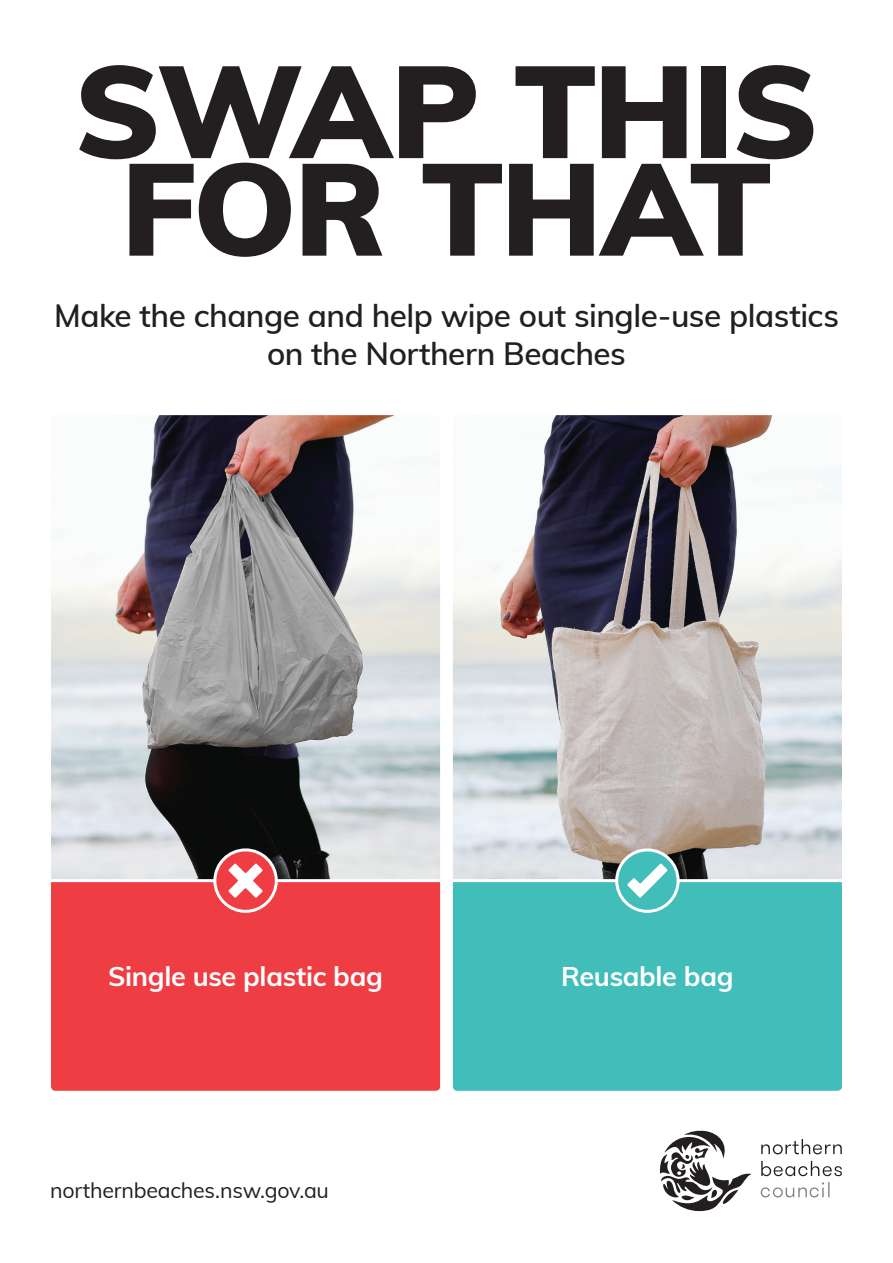
<style>
.page{position:relative;width:893px;height:1263px;background:#fff}
.page>*{position:absolute;margin:0;border:0;box-sizing:border-box;transform-origin:0 0}
.t1{font:900 129px/97.5px "Muli";letter-spacing:-.02em;color:#231f20;text-align:center}
.t2{font:600 31.5px/37.8px "Muli";letter-spacing:-.015em;color:#231f20;text-align:center}
.t3{font:700 27px "Muli";letter-spacing:-.015em;color:#fff}
.t4{font:21.45px "Muli";letter-spacing:-.01em;color:#231f20}
</style>
<div class="page">
<svg style="left:761px;top:1139px;width:81px;height:37px"></svg>
<svg style="left:761px;top:1182px;width:68px;height:15px"></svg>
<svg style="left:660px;top:1130px;width:91px;height:81px"></svg>
<div style="left:51px;top:882px;width:389px;height:209px;background:#ee3d43"></div>
<div style="left:453px;top:882px;width:389px;height:209px;background:#41bdba"></div>
<img style="left:453px;top:415px;width:389px;height:464px">
<img style="left:51px;top:415px;width:389px;height:464px">
<svg style="left:617px;top:850px;width:61px;height:61px"></svg>
<div style="left:615px;top:848px;width:65px;height:65px;border:3px solid #fff;border-radius:50%"></div>
<div style="left:215px;top:850px;width:61px;height:61px;background:#ee3d43;border-radius:50%"></div>
<div style="left:213px;top:848px;width:65px;height:65px;border:3px solid #fff;border-radius:50%"></div>
<svg style="left:228px;top:863px;width:35px;height:35px"></svg>
<svg style="left:627px;top:863px;width:40px;height:35px"></svg>
<h1 class="t1" style="left:74px;top:57px;width:746px">SWAP THIS<br>FOR THAT</h1>
<p class="t2" style="left:54px;top:295px;width:786px">Make the change and help wipe out single-use plastics on the Northern Beaches</p>
<p class="t3" style="left:108px;top:957px;width:276px">Single use plastic bag</p>
<p class="t3" style="left:561px;top:957px;width:174px">Reusable bag</p>
<p class="t4" style="left:50px;top:1174px;width:280px">northernbeaches.nsw.gov.au</p>
</div>
